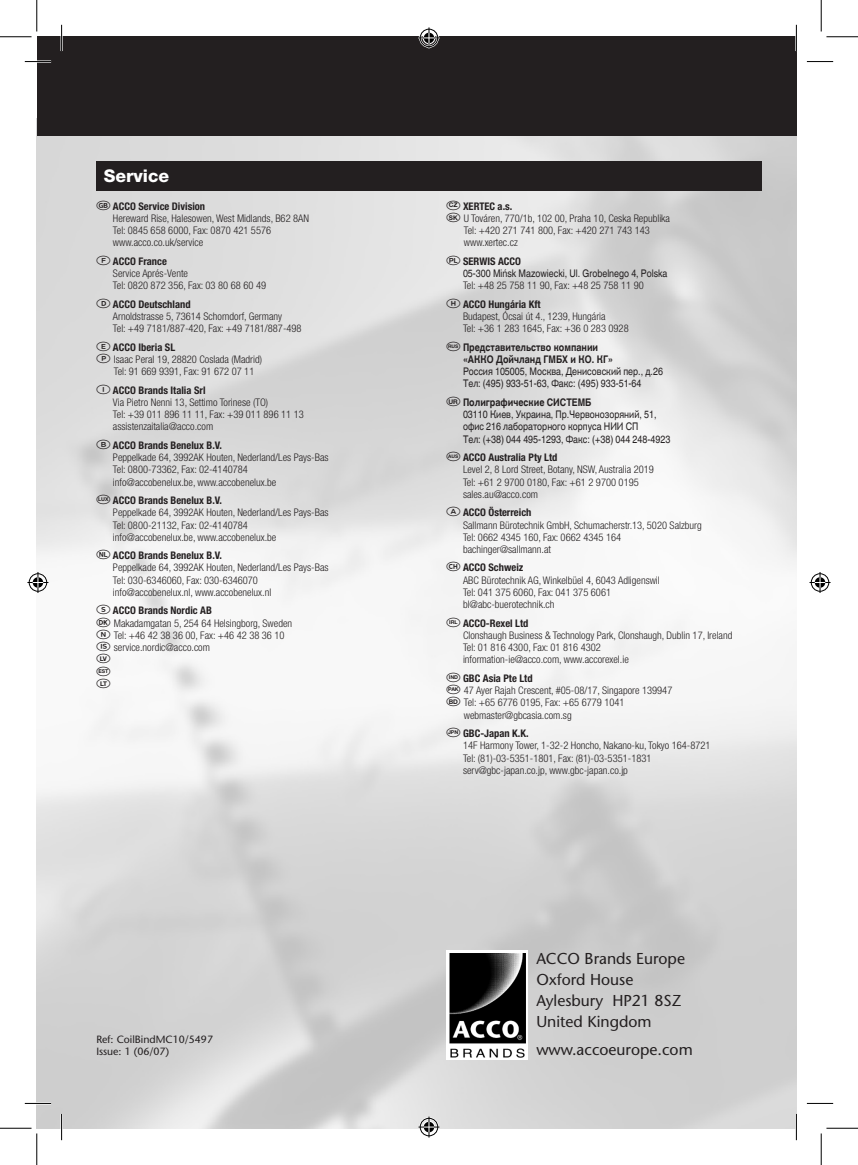
<style>
.page{position:relative;width:858px;height:1165px;background:#fff}
.page>*{position:absolute;margin:0;border:0;box-sizing:border-box;transform-origin:0 0}
.t1{font:800 17.5px "Helvetica Neue";color:#fff}
.t2{font:15.75px/21px "Stone Sans";color:#231f20}
.t3{font:14px/12.2px "EECLH Pi";color:#231f20;text-align:justify}
.t4{font:300 condensed 10.5px/12.2px "Helvetica Neue";color:#231f20}
.t5{font:10.5px/12.2px "Helvetica Linotype";color:#231f20;scale:.85 1}
.t6{font:700 condensed 10.5px "Helvetica Neue";color:#231f20}
.t7{font:700 10.5px/12.2px "Helvetica Linotype";color:#231f20;scale:.85 1}
.t8{font:10.5px/12.2px "Stone Sans";color:#231f20}
.t9{font:700 6.48px "Helvetica Neue";letter-spacing:-.01em;color:#231f20}
.t10{font:700 5.25px "Helvetica Neue";letter-spacing:-.01em;color:#231f20}
.t11{font:700 4.9px "Helvetica Neue";letter-spacing:-.01em;color:#231f20}
.s1{font-weight:700}
</style>
<div class="page">
<img style="left:37px;top:136px;width:759px;height:992px">
<div style="left:37px;top:37px;width:759px;height:99px;background:#231f20"></div>
<svg style="left:446px;top:951px;width:82px;height:109px"></svg>
<img style="left:449px;top:954px;width:76px;height:103px">
<div style="left:96px;top:161px;width:665px;height:30px;background:#231f20"></div>
<hr style="left:25px;top:60px;width:26px;height:3px;background:#fff">
<hr style="left:25px;top:1102px;width:26px;height:2px;background:#fff">
<hr style="left:60px;top:25px;width:3px;height:26px;background:#fff">
<hr style="left:60px;top:1114px;width:3px;height:26px;background:#fff">
<svg style="left:25px;top:61px;width:26px;height:1px"></svg>
<svg style="left:806px;top:61px;width:26px;height:1px"></svg>
<svg style="left:25px;top:1103px;width:26px;height:1px"></svg>
<svg style="left:806px;top:1103px;width:26px;height:1px"></svg>
<svg style="left:61px;top:25px;width:1px;height:26px"></svg>
<svg style="left:61px;top:1114px;width:1px;height:26px"></svg>
<svg style="left:795px;top:25px;width:1px;height:26px"></svg>
<svg style="left:795px;top:1114px;width:1px;height:26px"></svg>
<hr style="left:0;top:36px;width:32px;height:1px;background:#000">
<hr style="left:826px;top:36px;width:31px;height:1px;background:#000">
<hr style="left:0;top:1128px;width:32px;height:1px;background:#000">
<hr style="left:826px;top:1128px;width:31px;height:1px;background:#000">
<hr style="left:36px;top:0;width:1px;height:32px;background:#000">
<hr style="left:36px;top:1133px;width:1px;height:32px;background:#000">
<hr style="left:820px;top:0;width:1px;height:32px;background:#000">
<hr style="left:820px;top:1133px;width:1px;height:32px;background:#000">
<svg style="left:418px;top:27px;width:21px;height:21px"></svg>
<svg style="left:418px;top:1116px;width:21px;height:21px"></svg>
<svg style="left:27px;top:572px;width:21px;height:21px"></svg>
<svg style="left:809px;top:572px;width:21px;height:21px"></svg>
<svg style="left:96px;top:200px;width:14px;height:10px"></svg>
<svg style="left:96px;top:255px;width:14px;height:10px"></svg>
<svg style="left:96px;top:298px;width:14px;height:10px"></svg>
<svg style="left:96px;top:341px;width:14px;height:22px"></svg>
<svg style="left:96px;top:384px;width:14px;height:10px"></svg>
<svg style="left:96px;top:439px;width:14px;height:10px"></svg>
<svg style="left:96px;top:550px;width:14px;height:9px"></svg>
<svg style="left:96px;top:605px;width:14px;height:46px"></svg>
<svg style="left:446px;top:255px;width:14px;height:10px"></svg>
<svg style="left:446px;top:507px;width:14px;height:9px"></svg>
<svg style="left:446px;top:562px;width:14px;height:10px"></svg>
<h1 class="t1" style="left:104px;top:166px;width:67px">Service</h1>
<p class="t6" style="left:113px;top:199px;width:94px">ACCO Service Division</p>
<p class="t4" style="left:113px;top:212px;width:198px">Hereward Rise, Halesowen, West Midlands, B62 8AN<br>Tel: 0845 658 6000, Fax: 0870 421 5576 www.acco.co.uk/service</p>
<p class="t6" style="left:113px;top:255px;width:55px">ACCO France</p>
<p class="t4" style="left:113px;top:267px;width:154px">Service Aprés-Vente<br>Tel: 0820 872 356, Fax: 03 80 68 60 49</p>
<p class="t6" style="left:113px;top:298px;width:79px">ACCO Deutschland</p>
<p class="t4" style="left:113px;top:310px;width:190px">Arnoldstrasse 5, 73614 Schorndorf, Germany<br>Tel: +49 7181/887-420, Fax: +49 7181/887-498</p>
<p class="t6" style="left:113px;top:340px;width:64px">ACCO Iberia SL</p>
<p class="t4" style="left:114px;top:353px;width:150px">Isaac Peral 19, 28820 Coslada (Madrid)<br>Tel: 91 669 9391, Fax: 91 672 07 11</p>
<p class="t6" style="left:113px;top:383px;width:94px">ACCO Brands Italia Srl</p>
<p class="t4" style="left:113px;top:396px;width:192px">Via Pietro Nenni 13, Settimo Torinese (TO)<br>Tel: +39 011 896 11 11, Fax: +39 011 896 11 13 assistenzaitalia@acco.com</p>
<p class="t6" style="left:113px;top:439px;width:111px">ACCO Brands Benelux B.V.</p>
<p class="t4" style="left:113px;top:451px;width:217px">Peppelkade 64, 3992AK Houten, Nederland/Les Pays-Bas<br>Tel: 0800-73362, Fax: 02-4140784 info@accobenelux.be, www.accobenelux.be</p>
<p class="t4" style="left:113px;top:494px;width:217px;text-indent:-17px">□ <span class="s1">ACCO Brands Benelux B.V.<br></span>Peppelkade 64, 3992AK Houten, Nederland/Les Pays-Bas Tel: 0800-21132, Fax: 02-4140784 info@accobenelux.be, www.accobenelux.be</p>
<p class="t6" style="left:113px;top:549px;width:111px">ACCO Brands Benelux B.V.</p>
<p class="t4" style="left:113px;top:561px;width:217px">Peppelkade 64, 3992AK Houten, Nederland/Les Pays-Bas<br>Tel: 030-6346060, Fax: 030-6346070 info@accobenelux.nl, www.accobenelux.nl</p>
<p class="t6" style="left:113px;top:604px;width:100px">ACCO Brands Nordic AB</p>
<p class="t4" style="left:114px;top:617px;width:180px">Makadamgatan 5, 254 64 Helsingborg, Sweden<br>Tel: +46 42 38 36 00, Fax: +46 42 38 36 10 service.nordic@acco.com</p>
<h3 class="t3" style="left:96px;top:653px;width:15px">□ □ □</h3>
<p class="t10" style="left:98px;top:496px;width:12px">LUX</p>
<p class="t9" style="left:100px;top:655px;width:9px">LV</p>
<p class="t10" style="left:98px;top:668px;width:11px">EST</p>
<p class="t9" style="left:100px;top:679px;width:8px">LT</p>
<p class="t8" style="left:96px;top:1033px;width:118px">Ref: CoilBindMC10/5497<br>Issue: 1 (06/07)</p>
<p class="t6" style="left:446px;top:199px;width:67px">□ XERTEC a.s.</p>
<p class="t4" style="left:464px;top:212px;width:207px;text-indent:-18px">□ U Továren, 770/1b, 102 00, Praha 10, Ceska Republika<br>Tel: +420 271 741 800, Fax: +420 271 743 143 www.xertec.cz</p>
<p class="t6" style="left:463px;top:255px;width:60px">SERWIS ACCO</p>
<p class="t5" style="left:463px;top:267px;width:242px">05-300 Mińsk Mazowiecki, Ul. Grobelnego 4, Polska</p>
<p class="t4" style="left:463px;top:279px;width:182px">Tel: +48 25 758 11 90, Fax: +48 25 758 11 90</p>
<p class="t4" style="left:463px;top:298px;width:167px;text-indent:-17px">★ <span class="s1">ACCO Hungária Kft<br></span>Budapest, Ócsai út 4., 1239, Hungária<br>Tel: +36 1 283 1645, Fax: +36 0 283 0928</p>
<p class="t7" style="left:463px;top:341px;width:178px;text-indent:-17px">□ Представительство компании «АККО Дойчланд ГМБХ и КО. КГ»</p>
<p class="t5" style="left:463px;top:365px;width:237px">Россия 105005, Москва, Денисовский пер., д.26<br>Тел: (495) 933-51-63, Факс: (495) 933-51-64</p>
<p class="t5" style="left:463px;top:396px;width:245px;text-indent:-17px">□ <span class="s1">Полиграфические СИСТЕМБ<br></span>03110 Киев, Украина, Пр.Червонозоряний, 51, офис 216 лабораторного корпуса НИИ СП<br>Тел: (+38) 044 495-1293, Факс: (+38) 044 248-4923</p>
<p class="t4" style="left:463px;top:451px;width:192px;text-indent:-17px">□ <span class="s1">ACCO Australia Pty Ltd<br></span>Level 2, 8 Lord Street, Botany, NSW, Australia 2019<br>Tel: +61 2 9700 0180, Fax: +61 2 9700 0195 sales.au@acco.com</p>
<p class="t6" style="left:463px;top:506px;width:70px">ACCO Österreich</p>
<p class="t4" style="left:463px;top:519px;width:240px">Sallmann Bürotechnik GmbH, Schumacherstr.13, 5020 Salzburg<br>Tel: 0662 4345 160, Fax: 0662 4345 164 bachinger@sallmann.at</p>
<p class="t6" style="left:463px;top:561px;width:62px">ACCO Schweiz</p>
<p class="t4" style="left:463px;top:574px;width:198px">ABC Bürotechnik AG, Winkelbüel 4, 6043 Adligenswil<br>Tel: 041 375 6060, Fax: 041 375 6061 bl@abc-buerotechnik.ch</p>
<p class="t4" style="left:463px;top:617px;width:271px;text-indent:-17px">□ <span class="s1">ACCO-Rexel Ltd<br></span>Clonshaugh Business &amp; Technology Park, Clonshaugh, Dublin 17, Ireland Tel: 01 816 4300, Fax: 01 816 4302<br>information-ie@acco.com, www.accorexel.ie</p>
<p class="t6" style="left:446px;top:672px;width:88px">□ GBC Asia Pte Ltd</p>
<p class="t4" style="left:446px;top:684px;width:227px">□ 47 Ayer Rajah Crescent, #05-08/17, Singapore 139947</p>
<p class="t4" style="left:464px;top:696px;width:162px;text-indent:-18px">□ Tel: +65 6776 0195, Fax: +65 6779 1041 webmaster@gbcasia.com.sg</p>
<p class="t4" style="left:463px;top:727px;width:249px;text-indent:-17px">□ <span class="s1">GBC-Japan K.K.<br></span>14F Harmony Tower, 1-32-2 Honcho, Nakano-ku, Tokyo 164-8721<br>Tel: (81)-03-5351-1801, Fax: (81)-03-5351-1831 serv@gbc-japan.co.jp, www.gbc-japan.co.jp</p>
<p class="t9" style="left:448px;top:201px;width:10px">CZ</p>
<p class="t9" style="left:449px;top:213px;width:10px">SK</p>
<p class="t11" style="left:448px;top:343px;width:12px">RUS</p>
<p class="t9" style="left:448px;top:397px;width:11px">UR</p>
<p class="t11" style="left:448px;top:453px;width:12px">AUS</p>
<p class="t10" style="left:449px;top:619px;width:10px">IRL</p>
<p class="t10" style="left:448px;top:674px;width:11px">IND</p>
<p class="t10" style="left:448px;top:686px;width:12px">PAK</p>
<p class="t9" style="left:448px;top:698px;width:11px">BD</p>
<p class="t10" style="left:448px;top:729px;width:12px">JPN</p>
<h2 class="t2" style="left:536px;top:948px;width:150px">ACCO Brands Europe<br>Oxford House<br>Aylesbury HP21 8SZ<br>United Kingdom</h2>
<h2 class="t2" style="left:536px;top:1039px;width:158px">www.accoeurope.com</h2>
</div>
